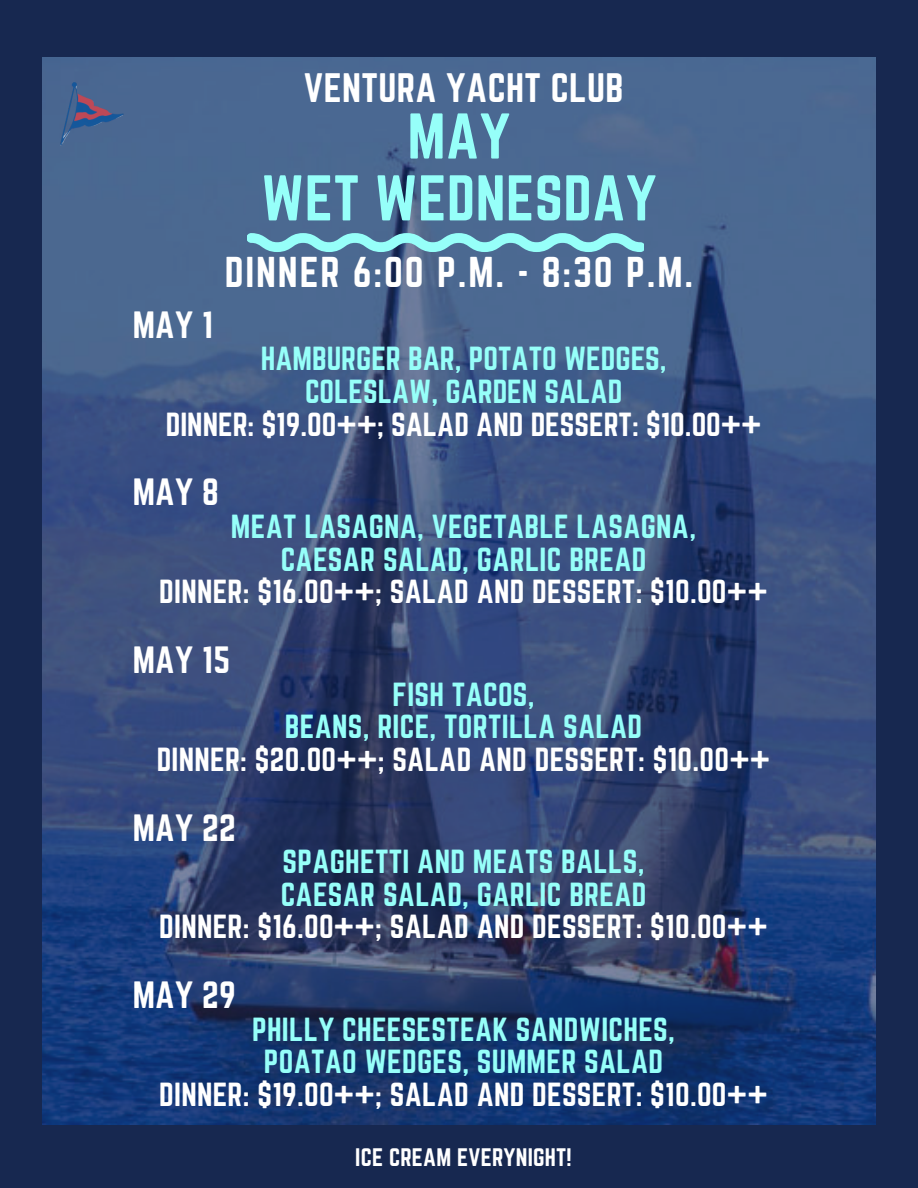
<style>
.page{position:relative;width:918px;height:1188px;background:#172850}
.page>*{position:absolute;margin:0;border:0;box-sizing:border-box;transform-origin:0 0}
.t1{font:56.4px/61.8px "Norwester";letter-spacing:.01em;color:#96fff9;text-align:center}
.t2{font:37.65px "Norwester";letter-spacing:.05em;color:#fff}
.t3{font:36px "Norwester";letter-spacing:.01em;color:#fff}
.t4{font:33.3px "Norwester";letter-spacing:.01em;color:#fff}
.t5{font:29.25px/32.7px "Norwester";letter-spacing:.01em;color:#96fff9;text-align:center}
.t6{font:29.25px/32.7px "Norwester";letter-spacing:.01em;color:#fff;text-align:center}
.t7{font:22.2px "Norwester";letter-spacing:.01em;color:#fff}
.s1{color:#fff}
.s2{color:#96fff9}
</style>
<div class="page">
<img style="left:42px;top:57px;width:834px;height:1068px">
<svg style="left:248px;top:233px;width:396px;height:19px;background:#74bcca"></svg>
<img style="left:60px;top:82px;width:63px;height:63px">
<h3 class="t3" style="left:304px;top:66px;width:321px">VENTURA YACHT CLUB</h3>
<h3 class="t1" style="left:261px;top:105px;width:397px">MAY<br>WET WEDNESDAY</h3>
<h3 class="t2" style="left:225px;top:250px;width:470px">DINNER 6:00 P.M. - 8:30 P.M.</h3>
<p class="t4" style="left:133px;top:304px;width:82px">MAY 1</p>
<p class="t5" style="left:166px;top:342px;width:597px">HAMBURGER BAR, POTATO WEDGES,<br>COLESLAW, GARDEN SALAD<br><span class="s1">DINNER: $19.00++; SALAD AND DESSERT: $10.00++</span></p>
<p class="t4" style="left:133px;top:472px;width:88px">MAY 8</p>
<p class="t5" style="left:159px;top:510px;width:610px">MEAT LASAGNA, VEGETABLE LASAGNA,<br>CAESAR SALAD, GARLIC BREAD<br><span class="s1">DINNER: $16.00++; SALAD AND DESSERT: $10.00++</span></p>
<h2 class="t4" style="left:133px;top:640px;width:99px">MAY 15</h2>
<h2 class="t6" style="left:157px;top:678px;width:615px"><span class="s2">FISH TACOS,<br>BEANS, RICE, TORTILLA SALAD<br></span>DINNER: $20.00++; SALAD AND DESSERT: $10.00++</h2>
<h1 class="t4" style="left:133px;top:807px;width:105px">MAY 22</h1>
<h1 class="t5" style="left:159px;top:845px;width:610px">SPAGHETTI AND MEATS BALLS,<br>CAESAR SALAD, GARLIC BREAD<br><span class="s1">DINNER: $16.00++; SALAD AND DESSERT: $10.00++</span></h1>
<p class="t4" style="left:133px;top:975px;width:105px">MAY 29</p>
<p class="t5" style="left:159px;top:1013px;width:610px">PHILLY CHEESESTEAK SANDWICHES,<br>POATAO WEDGES, SUMMER SALAD<br><span class="s1">DINNER: $19.00++; SALAD AND DESSERT: $10.00++</span></p>
<h2 class="t7" style="left:355px;top:1144px;width:218px">ICE CREAM EVERYNIGHT!</h2>
</div>
